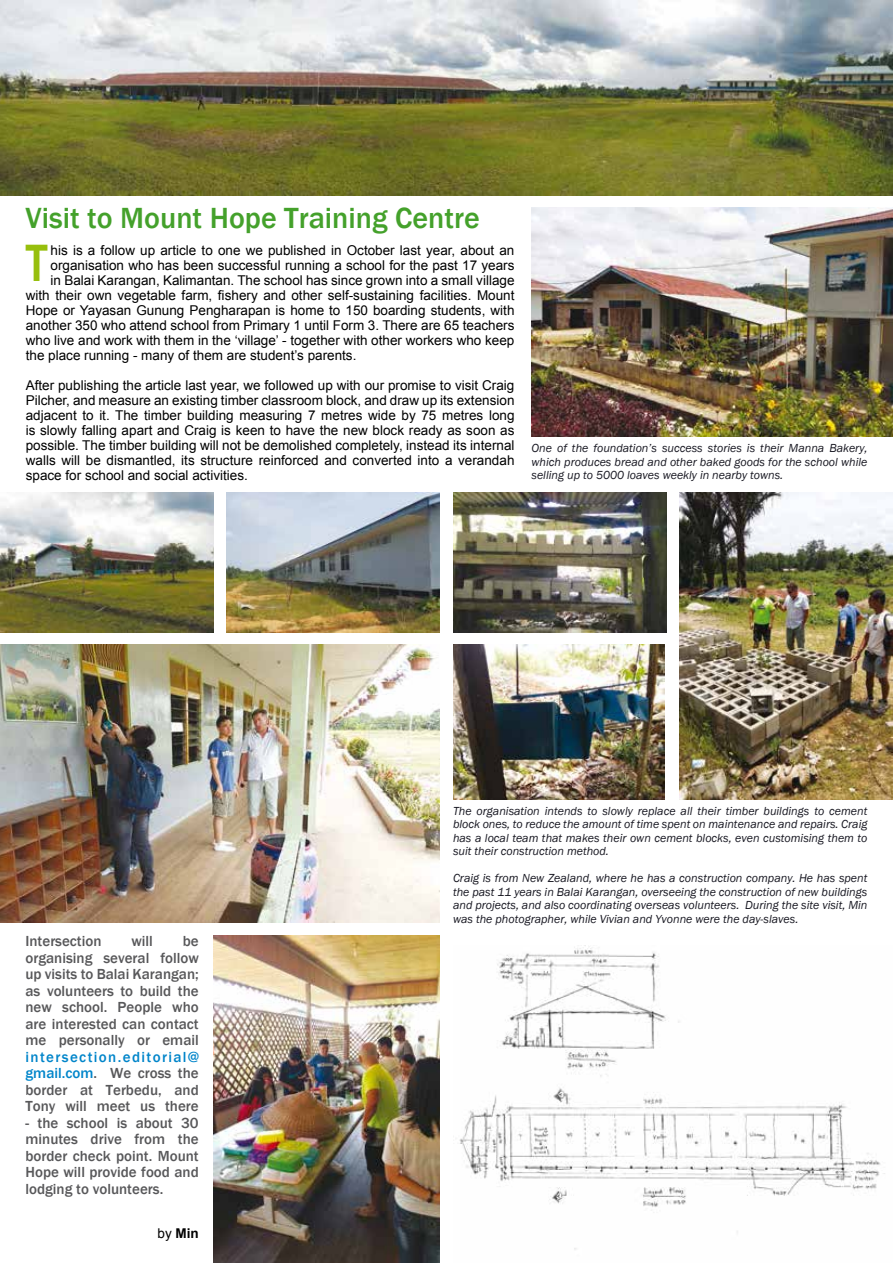
<style>
.page{position:relative;width:893px;height:1263px;background:#fff}
.page>*{position:absolute;margin:0;border:0;box-sizing:border-box;transform-origin:0 0}
.t1{font:500 54px "Franklin Gothic";color:#97bf0d;scale:.83 1}
.t2{font:500 30px "Franklin Gothic";color:#44a12b}
.t3{font:500 15px/16.5px "Franklin Gothic";color:#58585a;text-align:justify}
.t4{font:13.5px/15px "Arial";color:#000;text-align:justify}
.t5{font:700 13.5px "Arial";color:#000}
.t6{font:italic 12px/13.5px "Franklin Gothic";color:#181822;text-align:justify}
.s1{color:#0085ca}
.s2{font-weight:400}
</style>
<div class="page">
<img style="left:0;top:0;width:893px;height:195px">
<img style="left:531px;top:207px;width:362px;height:230px">
<img style="left:0;top:645px;width:440px;height:278px">
<img style="left:459px;top:947px;width:426px;height:303px">
<img style="left:0;top:493px;width:214px;height:139px">
<img style="left:226px;top:493px;width:214px;height:139px">
<img style="left:453px;top:493px;width:213px;height:139px">
<img style="left:453px;top:645px;width:212px;height:154px">
<img style="left:679px;top:493px;width:213px;height:306px">
<img style="left:213px;top:935px;width:227px;height:328px">
<p class="t2" style="left:26px;top:200px;width:456px">Visit to Mount Hope Training Centre</p>
<p class="t1" style="left:26px;top:230px;width:28px">T</p>
<p class="t4" style="left:51px;top:243px;width:465px">his is a follow up article to one we published in October last year, about an</p>
<p class="t4" style="left:51px;top:258px;width:465px">organisation who has been successful running a school for the past 17 years</p>
<p class="t4" style="left:51px;top:273px;width:465px">in Balai Karangan, Kalimantan. The school has since grown into a small village</p>
<p class="t4" style="left:26px;top:288px;width:490px">with their own vegetable farm, fishery and other self-sustaining facilities. Mount</p>
<p class="t4" style="left:26px;top:303px;width:490px">Hope or Yayasan Gunung Pengharapan is home to 150 boarding students, with</p>
<p class="t4" style="left:26px;top:318px;width:490px">another 350 who attend school from Primary 1 until Form 3. There are 65 teachers</p>
<p class="t4" style="left:26px;top:333px;width:490px">who live and work with them in the ‘village’ - together with other workers who keep</p>
<p class="t4" style="left:26px;top:348px;width:332px">the place running - many of them are student’s parents.</p>
<p class="t4" style="left:26px;top:378px;width:490px">After publishing the article last year, we followed up with our promise to visit Craig Pilcher, and measure an existing timber classroom block, and draw up its extension adjacent to it. The timber building measuring 7 metres wide by 75 metres long is slowly falling apart and Craig is keen to have the new block ready as soon as possible. The timber building will not be demolished completely, instead its internal walls will be dismantled, its structure reinforced and converted into a verandah space for school and social activities.</p>
<p class="t6" style="left:531px;top:442px;width:337px">One of the foundation’s success stories is their Manna Bakery, which produces bread and other baked goods for the school while selling up to 5000 loaves weekly in nearby towns.</p>
<p class="t3" style="left:26px;top:933px;width:175px;text-indent:157px">be organising several follow up visits to Balai Karangan; as volunteers to build the new school. People who are interested can contact me personally or email <span class="s1">intersection.editorial@ gmail.com</span>. We cross the border at Terbedu, and Tony will meet us there</p>
<p class="t3" style="left:26px;top:1114px;width:175px">- the school is about 30 minutes drive from the border check point. Mount Hope will provide food and lodging to volunteers.</p>
<p class="t5" style="left:158px;top:1225px;width:43px"><span class="s2">by</span> Min</p>
<p class="t3" style="left:26px;top:933px;width:78px">Intersection</p>
<p class="t3" style="left:131px;top:933px;width:23px">will</p>
<p class="t6" style="left:453px;top:804px;width:416px">The organisation intends to slowly replace all their timber buildings to cement block ones, to reduce the amount of time spent on maintenance and repairs. Craig has a local team that makes their own cement blocks, even customising them to suit their construction method.</p>
<p class="t6" style="left:453px;top:872px;width:416px">Craig is from New Zealand, where he has a construction company. He has spent the past 11 years in Balai Karangan, overseeing the construction of new buildings and projects, and also coordinating overseas volunteers. During the site visit, Min was the photographer, while Vivian and Yvonne were the day-slaves.</p>
</div>
